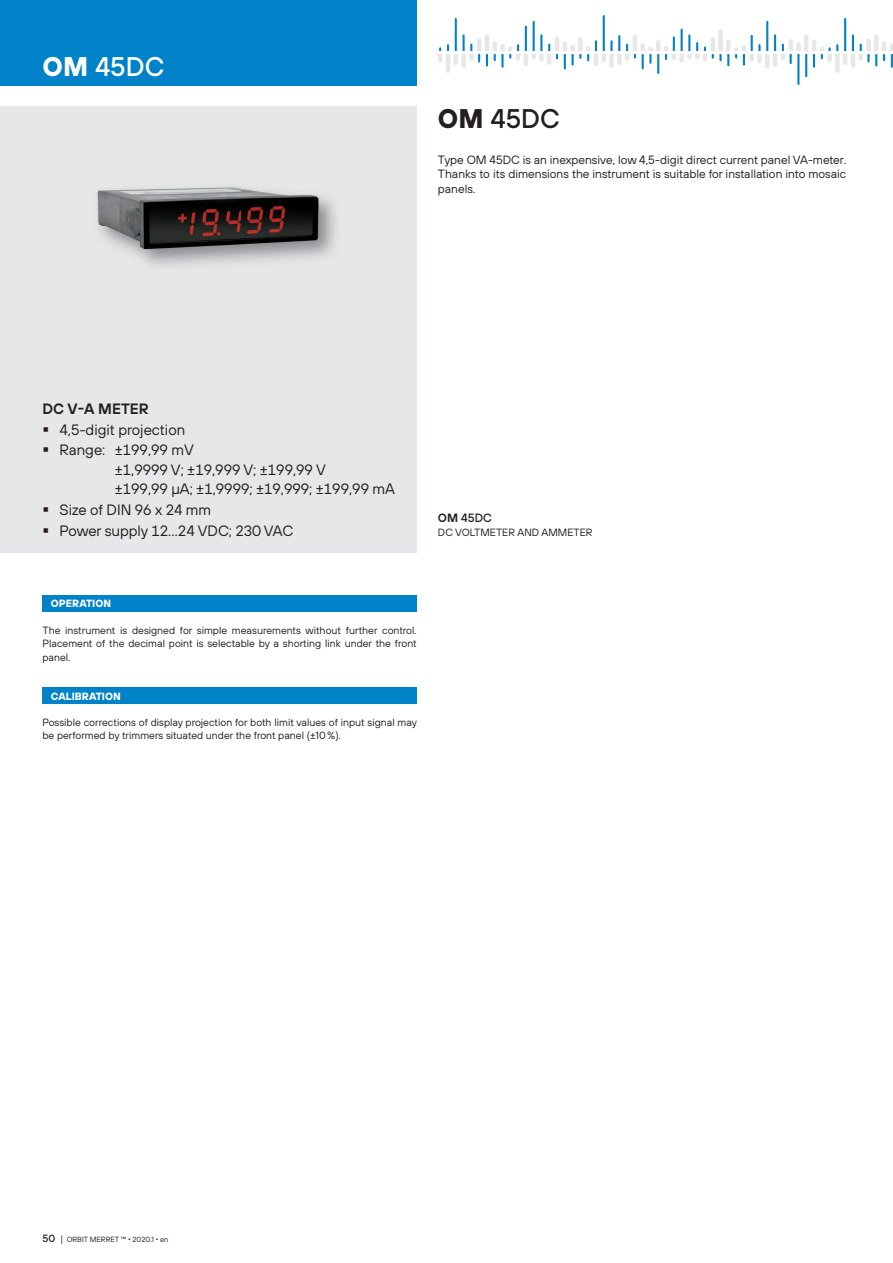
<style>
.page{position:relative;width:893px;height:1263px;background:#fff}
.page>*{position:absolute;margin:0;border:0;box-sizing:border-box;transform-origin:0 0}
.t1{font:500 27px "TT Hoves";color:#fff}
.t2{font:500 27px "TT Hoves";color:#231f20}
.t3{font:15px/19.5px "TT Hoves";color:#231f20}
.t4{font:600 15px "TT Hoves";color:#231f20}
.t5{font:12px/14.4px "TT Hoves";color:#231f20;text-align:justify}
.t6{font:500 12px "TT Hoves";color:#231f20}
.t7{font:10.5px/13.5px "TT Hoves";color:#231f20;text-align:justify}
.t8{font:700 10.5px "TT Hoves";color:#fff}
.t9{font:7.5px "TT Hoves";color:#231f20}
.s1{font-weight:700}
.s2{font-weight:600}
.s3{font-weight:500;font-size:10.5px}
.s4{font-size:9px}
</style>
<div class="page">
<div style="left:0;top:0;width:417px;height:85px;background:#0082c8"></div>
<hr style="left:462px;top:35px;width:3px;height:18px;background:#0082c5">
<hr style="left:455px;top:19px;width:2px;height:34px;background:#0082c5">
<hr style="left:533px;top:22px;width:2px;height:31px;background:#0082c5">
<hr style="left:525px;top:27px;width:2px;height:26px;background:#0082c5">
<hr style="left:603px;top:16px;width:2px;height:37px;background:#0082c5">
<hr style="left:680px;top:30px;width:3px;height:23px;background:#0082c5">
<hr style="left:766px;top:22px;width:2px;height:31px;background:#0082c5">
<svg style="left:486px;top:54px;width:2px;height:12px"></svg>
<hr style="left:657px;top:53px;width:2px;height:20px;background:#0082c5">
<hr style="left:805px;top:53px;width:2px;height:23px;background:#0082c5">
<hr style="left:797px;top:53px;width:2px;height:31px;background:#0082c5">
<svg style="left:774px;top:35px;width:18px;height:28px"></svg>
<hr style="left:524px;top:54px;width:4px;height:10px;background:#e6e7e9">
<div style="left:461px;top:54px;width:5px;height:12px;background:#e6e7e9"></div>
<svg style="left:469px;top:45px;width:11px;height:17px"></svg>
<svg style="left:438px;top:45px;width:11px;height:15px"></svg>
<hr style="left:446px;top:54px;width:4px;height:17px;background:#e6e7e9">
<div style="left:453px;top:54px;width:5px;height:9px;background:#e6e7e9"></div>
<hr style="left:765px;top:54px;width:4px;height:12px;background:#e6e7e9">
<hr style="left:773px;top:54px;width:4px;height:11px;background:#e6e7e9">
<svg style="left:531px;top:35px;width:27px;height:28px"></svg>
<hr style="left:656px;top:42px;width:4px;height:10px;background:#e6e7e9">
<svg style="left:664px;top:35px;width:57px;height:25px"></svg>
<hr style="left:555px;top:39px;width:4px;height:13px;background:#e6e7e9">
<div style="left:562px;top:43px;width:5px;height:9px;background:#e6e7e9"></div>
<svg style="left:564px;top:36px;width:89px;height:32px"></svg>
<hr style="left:477px;top:41px;width:4px;height:11px;background:#e6e7e9">
<hr style="left:485px;top:37px;width:4px;height:15px;background:#e6e7e9">
<div style="left:492px;top:43px;width:5px;height:9px;background:#e6e7e9"></div>
<div style="left:788px;top:41px;width:5px;height:11px;background:#e6e7e9"></div>
<div style="left:796px;top:44px;width:5px;height:8px;background:#e6e7e9"></div>
<hr style="left:804px;top:37px;width:4px;height:15px;background:#e6e7e9">
<hr style="left:812px;top:42px;width:4px;height:10px;background:#e6e7e9">
<div style="left:710px;top:39px;width:5px;height:13px;background:#e6e7e9"></div>
<div style="left:718px;top:32px;width:5px;height:20px;background:#e6e7e9"></div>
<hr style="left:726px;top:42px;width:4px;height:10px;background:#e6e7e9">
<svg style="left:727px;top:36px;width:35px;height:29px"></svg>
<svg style="left:494px;top:45px;width:26px;height:22px"></svg>
<hr style="left:433px;top:52px;width:399px;height:2px;background:#fff">
<hr style="left:844px;top:19px;width:2px;height:34px;background:#0082c5">
<hr style="left:835px;top:54px;width:4px;height:17px;background:#e6e7e9">
<svg style="left:813px;top:35px;width:56px;height:32px"></svg>
<div style="left:866px;top:41px;width:5px;height:11px;background:#e6e7e9"></div>
<hr style="left:874px;top:37px;width:4px;height:15px;background:#e6e7e9">
<svg style="left:875px;top:43px;width:18px;height:24px"></svg>
<hr style="left:823px;top:52px;width:70px;height:2px;background:#fff">
<div style="left:0;top:106px;width:417px;height:447px;background:#e6e7e9"></div>
<div style="left:42px;top:595px;width:375px;height:17px;background:#0082c8"></div>
<div style="left:42px;top:687px;width:375px;height:17px;background:#0082c8"></div>
<img style="left:97px;top:187px;width:145px;height:79px">
<img style="left:242px;top:188px;width:94px;height:74px">
<h1 class="t1" style="left:42px;top:57px;width:123px"><span class="s1">OM</span> 45DC</h1>
<h1 class="t2" style="left:438px;top:109px;width:123px"><span class="s1">OM</span> 45DC</h1>
<p class="t5" style="left:438px;top:154px;width:410px">Type OM 45DC is an inexpensive, low 4,5-digit direct current panel VA-meter.<br>Thanks to its dimensions the instrument is suitable for installation into mosaic panels.</p>
<h2 class="t4" style="left:42px;top:403px;width:108px">DC V-A METER</h2>
<h2 class="t3" style="left:42px;top:421px;width:144px">▪ 4,5-digit projection</h2>
<h2 class="t3" style="left:115px;top:442px;width:282px;text-indent:-72px">▪ Range: ±199,99 mV<br>±1,9999 V; ±19,999 V; ±199,99 V<br>±199,99 µA; ±1,9999; ±19,999; ±199,99 mA</h2>
<h2 class="t3" style="left:42px;top:502px;width:170px">▪ Size of DIN 96 x 24 mm</h2>
<h2 class="t3" style="left:42px;top:523px;width:252px">▪ Power supply 12…24 VDC; 230 VAC</h2>
<p class="t6" style="left:438px;top:514px;width:55px"><span class="s2">OM</span> 45DC</p>
<p class="t7" style="left:438px;top:527px;width:156px">DC VOLTMETER AND AMMETER</p>
<p class="t8" style="left:51px;top:600px;width:62px">OPERATION</p>
<p class="t7" style="left:42px;top:624px;width:376px">The instrument is designed for simple measurements without further control.<br>Placement of the decimal point is selectable by a shorting link under the front panel.</p>
<p class="t8" style="left:51px;top:692px;width:71px">CALIBRATION</p>
<p class="t7" style="left:42px;top:717px;width:376px">Possible corrections of display projection for both limit values of input signal may be performed by trimmers situated under the front panel (±10 %).</p>
<p class="t9" style="left:42px;top:1236px;width:128px"><span class="s3">50</span> <span class="s4">|</span> ORBIT MERRET ™ 2020.1 en</p>
</div>
